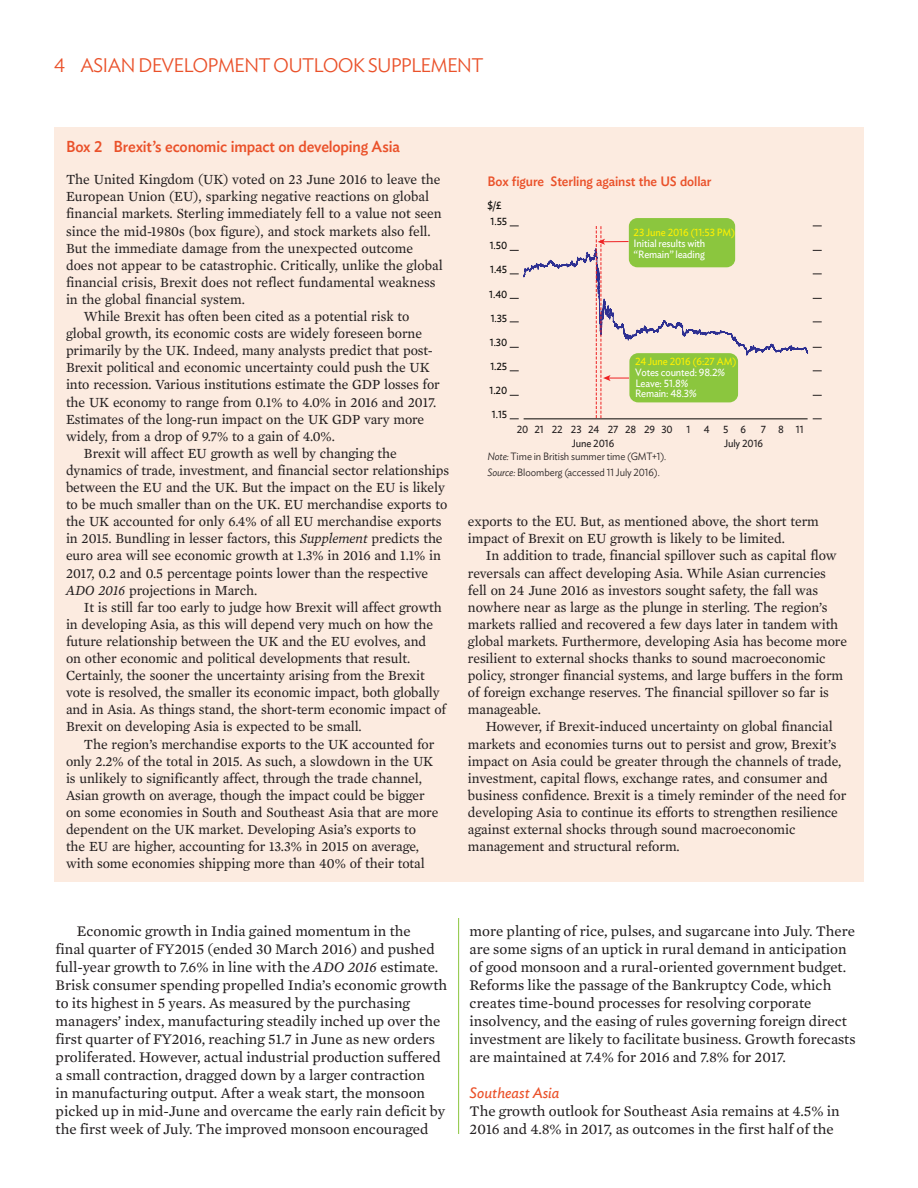
<style>
.page{position:relative;width:918px;height:1188px;background:#fff}
.page>*{position:absolute;margin:0;border:0;box-sizing:border-box;transform-origin:0 0}
.t1{font:300 19.5px "Ideal Sans";letter-spacing:-.04em;color:#ea512a}
.t2{font:500 15.75px "Ideal Sans";letter-spacing:-.01em;color:#ea512a;scale:.95 1}
.t3{font:15px/18px "Mercury Text G2";color:#231f20}
.t4{font:italic 15px "Ideal Sans";color:#ea512a}
.t5{font:14.25px/17.1px "Mercury Text G2";letter-spacing:-.005em;color:#231f20}
.t6{font:500 13.5px "Ideal Sans";letter-spacing:-.005em;color:#ea512a;scale:.95 1}
.t7{font:10.5px/21px "Ideal Sans";letter-spacing:-.015em;color:#fff;scale:.95 1}
.t8{font:300 10.5px/15.5px "Ideal Sans";letter-spacing:-.01em;color:#231f20;scale:.95 1}
.t9{font:10.5px "Ideal Sans";letter-spacing:-.015em;color:#231f20;scale:.95 1}
.t10{font:10.5px "Ideal Sans";letter-spacing:-.015em;color:#050504;scale:.95 1}
.t11{font:10.5px "Ideal Sans";letter-spacing:-.015em;color:#fff101;scale:.95 1}
.s1{font-style:italic}
</style>
<div class="page">
<hr style="left:458px;top:918px;width:1px;height:216px;background:#8bc63e">
<div style="left:54px;top:128px;width:810px;height:754px;background:#fcebe0"></div>
<div style="left:629px;top:218px;width:106px;height:49px;background:#8bc63e;border-radius:8px"></div>
<svg style="left:510px;top:225px;width:312px;height:195px"></svg>
<h1 class="t1" style="left:54px;top:50px;width:431px">4 Asian Development outlook supplement</h1>
<p class="t2" style="left:66px;top:135px;width:353px">Box 2 Brexit’s economic impact on developing Asia</p>
<p class="t5" style="left:66px;top:170px;width:376px">The United Kingdom (UK) voted on 23 June 2016 to leave the</p>
<p class="t5" style="left:66px;top:187px;width:365px">European Union (EU), sparking negative reactions on global</p>
<p class="t5" style="left:66px;top:204px;width:377px">financial markets. Sterling immediately fell to a value not seen</p>
<p class="t5" style="left:66px;top:222px;width:366px">since the mid-1980s (box figure), and stock markets also fell.</p>
<p class="t5" style="left:66px;top:239px;width:349px">But the immediate damage from the unexpected outcome</p>
<p class="t5" style="left:66px;top:256px;width:378px">does not appear to be catastrophic. Critically, unlike the global</p>
<p class="t5" style="left:66px;top:273px;width:371px">financial crisis, Brexit does not reflect fundamental weakness</p>
<p class="t5" style="left:66px;top:290px;width:181px">in the global financial system.</p>
<p class="t5" style="left:84px;top:307px;width:327px">While Brexit has often been cited as a potential risk to</p>
<p class="t5" style="left:66px;top:324px;width:358px">global growth, its economic costs are widely foreseen borne</p>
<p class="t5" style="left:66px;top:341px;width:368px">primarily by the UK. Indeed, many analysts predict that post-</p>
<p class="t5" style="left:66px;top:358px;width:365px">Brexit political and economic uncertainty could push the UK</p>
<p class="t5" style="left:66px;top:375px;width:375px">into recession. Various institutions estimate the GDP losses for</p>
<p class="t5" style="left:66px;top:393px;width:372px">the UK economy to range from 0.1% to 4.0% in 2016 and 2017.</p>
<p class="t5" style="left:66px;top:410px;width:360px">Estimates of the long-run impact on the UK GDP vary more</p>
<p class="t5" style="left:66px;top:427px;width:270px">widely, from a drop of 9.7% to a gain of 4.0%.</p>
<p class="t5" style="left:84px;top:444px;width:314px">Brexit will affect EU growth as well by changing the</p>
<p class="t5" style="left:66px;top:461px;width:385px">dynamics of trade, investment, and financial sector relationships</p>
<p class="t5" style="left:66px;top:478px;width:380px">between the EU and the UK. But the impact on the EU is likely</p>
<p class="t5" style="left:66px;top:495px;width:383px">to be much smaller than on the UK. EU merchandise exports to</p>
<p class="t5" style="left:66px;top:512px;width:377px">the UK accounted for only 6.4% of all EU merchandise exports</p>
<p class="t5" style="left:66px;top:529px;width:378px">in 2015. Bundling in lesser factors, this <span class="s1">Supplement</span> predicts the</p>
<p class="t5" style="left:66px;top:546px;width:376px">euro area will see economic growth at 1.3% in 2016 and 1.1% in</p>
<p class="t5" style="left:66px;top:564px;width:364px">2017, 0.2 and 0.5 percentage points lower than the respective</p>
<p class="t5" style="left:66px;top:581px;width:193px"><span class="s1">ADO 2016</span> projections in March.</p>
<p class="t5" style="left:84px;top:598px;width:359px">It is still far too early to judge how Brexit will affect growth</p>
<p class="t5" style="left:66px;top:615px;width:369px">in developing Asia, as this will depend very much on how the</p>
<p class="t5" style="left:66px;top:632px;width:362px">future relationship between the UK and the EU evolves, and</p>
<p class="t5" style="left:66px;top:649px;width:346px">on other economic and political developments that result.</p>
<p class="t5" style="left:66px;top:666px;width:360px">Certainly, the sooner the uncertainty arising from the Brexit</p>
<p class="t5" style="left:66px;top:683px;width:375px">vote is resolved, the smaller its economic impact, both globally</p>
<p class="t5" style="left:66px;top:700px;width:382px">and in Asia. As things stand, the short-term economic impact of</p>
<p class="t5" style="left:66px;top:717px;width:297px">Brexit on developing Asia is expected to be small.</p>
<p class="t5" style="left:84px;top:735px;width:352px">The region’s merchandise exports to the UK accounted for</p>
<p class="t5" style="left:66px;top:752px;width:369px">only 2.2% of the total in 2015. As such, a slowdown in the UK</p>
<p class="t5" style="left:66px;top:769px;width:358px">is unlikely to significantly affect, through the trade channel,</p>
<p class="t5" style="left:66px;top:786px;width:360px">Asian growth on average, though the impact could be bigger</p>
<p class="t5" style="left:66px;top:803px;width:374px">on some economies in South and Southeast Asia that are more</p>
<p class="t5" style="left:66px;top:820px;width:352px">dependent on the UK market. Developing Asia’s exports to</p>
<p class="t5" style="left:66px;top:837px;width:355px">the EU are higher, accounting for 13.3% in 2015 on average,</p>
<p class="t5" style="left:66px;top:854px;width:360px">with some economies shipping more than 40% of their total</p>
<p class="t6" style="left:487px;top:171px;width:237px">Box figure Sterling against the US dollar</p>
<p class="t10" style="left:487px;top:198px;width:16px">$/£</p>
<p class="t10" style="left:491px;top:213px;width:19px">1.55</p>
<p class="t10" style="left:490px;top:238px;width:20px">1.50</p>
<p class="t10" style="left:490px;top:262px;width:19px">1.45</p>
<p class="t10" style="left:489px;top:286px;width:20px">1.40</p>
<p class="t10" style="left:491px;top:310px;width:19px">1.35</p>
<p class="t10" style="left:490px;top:334px;width:20px">1.30</p>
<p class="t11" style="left:634px;top:225px;width:108px">23 June 2016 (11:53 PM)</p>
<p class="t7" style="left:634px;top:232px;width:77px">Initial results with</p>
<p class="t7" style="left:634px;top:243px;width:76px">“Remain” leading</p>
<p class="t11" style="left:635px;top:354px;width:108px">24 June 2016 (6:27 AM)</p>
<p class="t7" style="left:635px;top:361px;width:96px">Votes counted: 98.2%<br>Remain: 48.3%</p>
<p class="t9" style="left:517px;top:421px;width:166px">20 21 22 23 24 27 28 29 30</p>
<p class="t9" style="left:687px;top:421px;width:6px">1</p>
<p class="t9" style="left:704px;top:421px;width:8px">4</p>
<p class="t9" style="left:723px;top:421px;width:26px">5 6</p>
<p class="t9" style="left:761px;top:421px;width:47px">7811</p>
<p class="t9" style="left:572px;top:435px;width:46px">June 2016</p>
<p class="t9" style="left:724px;top:435px;width:43px">July 2016</p>
<p class="t8" style="left:487px;top:448px;width:190px"><span class="s1">Note:</span> Time in British summer time (GMT +1).<br><span class="s1">Source:</span> Bloomberg (accessed 11 July 2016).</p>
<p class="t10" style="left:490px;top:358px;width:19px">1.25</p>
<p class="t7" style="left:635px;top:372px;width:57px">Leave: 51.8%</p>
<p class="t10" style="left:490px;top:383px;width:20px">1.20</p>
<p class="t10" style="left:492px;top:407px;width:18px">1.15</p>
<p class="t5" style="left:468px;top:512px;width:352px">exports to the EU. But, as mentioned above, the short term impact of Brexit on EU growth is likely to be limited.</p>
<p class="t5" style="left:468px;top:546px;width:381px;text-indent:18px">In addition to trade, financial spillover such as capital flow reversals can affect developing Asia. While Asian currencies fell on 24 June 2016 as investors sought safety, the fall was nowhere near as large as the plunge in sterling. The region’s markets rallied and recovered a few days later in tandem with global markets. Furthermore, developing Asia has become more resilient to external shocks thanks to sound macroeconomic policy, stronger financial systems, and large buffers in the form of foreign exchange reserves. The financial spillover so far is manageable.</p>
<p class="t5" style="left:468px;top:717px;width:380px;text-indent:18px">However, if Brexit-induced uncertainty on global financial markets and economies turns out to persist and grow, Brexit’s impact on Asia could be greater through the channels of trade, investment, capital flows, exchange rates, and consumer and business confidence. Brexit is a timely reminder of the need for developing Asia to continue its efforts to strengthen resilience against external shocks through sound macroeconomic management and structural reform.</p>
<p class="t3" style="left:56px;top:921px;width:393px;text-indent:21px">Economic growth in India gained momentum in the<br>final quarter of FY2015 (ended 30 March 2016) and pushed full-year growth to 7.6% in line with the <span class="s1">ADO 2016</span> estimate.<br>Brisk consumer spending propelled India’s economic growth to its highest in 5 years. As measured by the purchasing managers’ index, manufacturing steadily inched up over the first quarter of FY2016, reaching 51.7 in June as new orders proliferated. However, actual industrial production suffered a small contraction, dragged down by a larger contraction<br>in manufacturing output. After a weak start, the monsoon picked up in mid-June and overcame the early rain deficit by the first week of July. The improved monsoon encouraged</p>
<p class="t3" style="left:470px;top:921px;width:387px">more planting of rice, pulses, and sugarcane into July. There are some signs of an uptick in rural demand in anticipation of good monsoon and a rural-oriented government budget.<br>Reforms like the passage of the Bankruptcy Code, which creates time-bound processes for resolving corporate insolvency, and the easing of rules governing foreign direct investment are likely to facilitate business. Growth forecasts are maintained at 7.4% for 2016 and 7.8% for 2017.</p>
<p class="t4" style="left:470px;top:1081px;width:91px">Southeast Asia</p>
<p class="t3" style="left:470px;top:1101px;width:372px">The growth outlook for Southeast Asia remains at 4.5% in<br>2016 and 4.8% in 2017, as outcomes in the first half of the</p>
</div>
